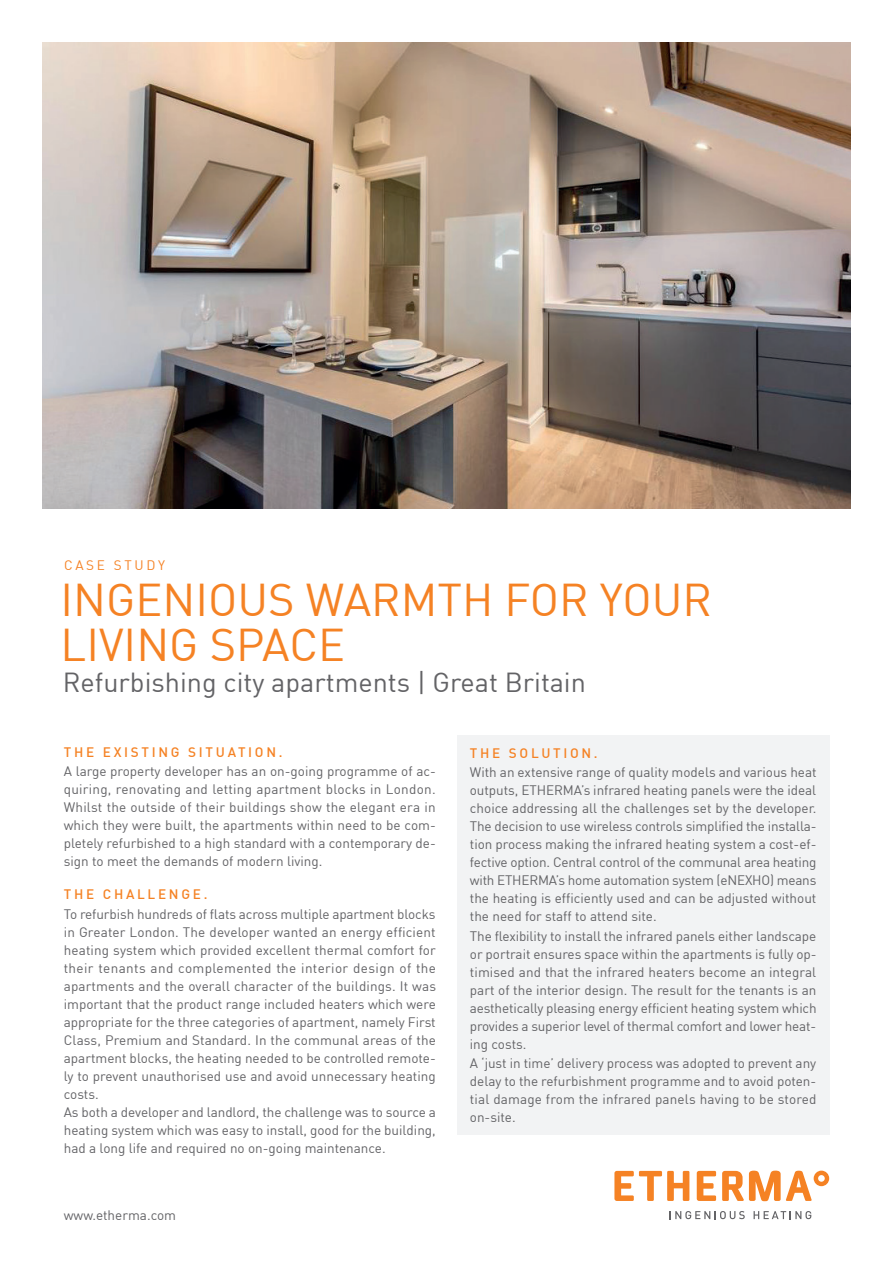
<style>
.page{position:relative;width:893px;height:1263px;background:#fff}
.page>*{position:absolute;margin:0;border:0;box-sizing:border-box;transform-origin:0 0}
.t1{font:45px/45px "DIN";color:#f58224}
.t2{font:27px "DIN";color:#636366}
.t3{font:13.5px/18px "DIN";color:#636366;text-align:justify}
.t4{font:500 13.5px "DIN";letter-spacing:.2em;color:#f58224}
.t5{font:13.5px "DIN";letter-spacing:.2em;color:#f58224}
</style>
<div class="page">
<img style="left:43px;top:43px;width:807px;height:465px">
<div style="left:457px;top:735px;width:372px;height:400px;background:#f2f3f4"></div>
<svg style="left:697px;top:1171px;width:19px;height:30px"></svg>
<svg style="left:614px;top:1171px;width:75px;height:30px"></svg>
<svg style="left:722px;top:1170px;width:107px;height:31px"></svg>
<svg style="left:670px;top:1211px;width:75px;height:8px"></svg>
<svg style="left:754px;top:1211px;width:57px;height:8px"></svg>
<p class="t5" style="left:64px;top:556px;width:102px">CASE STUDY</p>
<h1 class="t1" style="left:61px;top:577px;width:653px">INGENIOUS WARMTH FOR YOUR<br>LIVING SPACE</h1>
<h2 class="t2" style="left:63px;top:665px;width:525px">Refurbishing city apartments | Great Britain</h2>
<p class="t4" style="left:64px;top:743px;width:220px">THE EXISTING SITUATION.</p>
<p class="t3" style="left:64px;top:762px;width:374px">A large property developer has an on-going programme of ac&shy;quiring, renovating and letting apartment blocks in London.<br>Whilst the outside of their buildings show the elegant era in which they were built, the apartments within need to be com&shy;pletely refurbished to a high standard with a contemporary de&shy;sign to meet the demands of modern living.</p>
<p class="t4" style="left:64px;top:886px;width:145px">THE CHALLENGE.</p>
<p class="t3" style="left:64px;top:904px;width:374px;text-align:left">To refurbish hundreds of flats across multiple apartment blocks in Greater London. The developer wanted an energy efficient heating system which provided excellent thermal comfort for their tenants and complemented the interior design of the apartments and the overall character of the buildings. It was important that the product range included heaters which were appropriate for the three categories of apartment, namely First Class, Premium and Standard. In the communal areas of the apartment blocks, the heating needed to be controlled remote&shy;ly to prevent unauthorised use and avoid unnecessary heating costs.<br>As both a developer and landlord, the challenge was to source a heating system which was easy to install, good for the building, had a long life and required no on-going maintenance.</p>
<p class="t3" style="left:64px;top:1206px;width:114px">www.etherma.com</p>
<p class="t4" style="left:470px;top:744px;width:129px">THE SOLUTION.</p>
<p class="t3" style="left:470px;top:763px;width:348px">With an extensive range of quality models and various heat outputs, ETHERMA’s infrared heating panels were the ideal choice addressing all the challenges set by the developer.<br>The decision to use wireless controls simplified the installa&shy;tion process making the infrared heating system a cost-ef&shy;fective option. Central control of the communal area heating with ETHERMA’s home automation system (eNEXHO) means the heating is efficiently used and can be adjusted without the need for staff to attend site.</p>
<p class="t3" style="left:470px;top:926px;width:348px">The flexibility to install the infrared panels either landscape or portrait ensures space within the apartments is fully op&shy;timised and that the infrared heaters become an integral part of the interior design. The result for the tenants is an aesthetically pleasing energy efficient heating system which provides a superior level of thermal comfort and lower heat&shy;ing costs.</p>
<p class="t3" style="left:470px;top:1054px;width:348px">A ‘just in time’ delivery process was adopted to prevent any delay to the refurbishment programme and to avoid poten&shy;tial damage from the infrared panels having to be stored on-site.</p>
</div>
